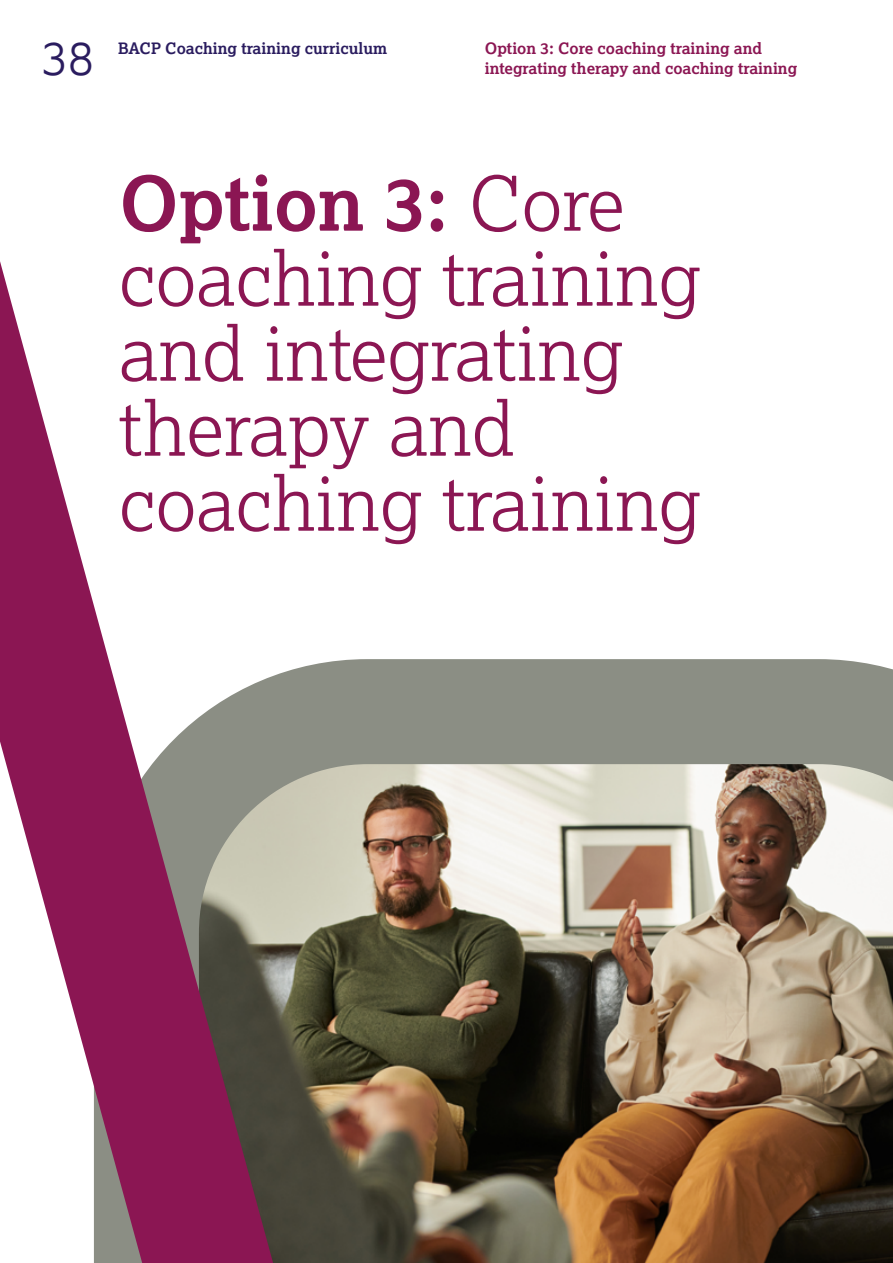
<style>
.page{position:relative;width:893px;height:1263px;background:#fff}
.page>*{position:absolute;margin:0;border:0;box-sizing:border-box;transform-origin:0 0}
.t1{font:300 75px/75px "Lexia";color:#8b1653}
.t2{font:300 47.4px "Lexia";color:#2a1c5f}
.t3{font:700 15.75px/19.5px "Lexia";color:#8b1653}
.t4{font:700 15.75px "Lexia";color:#2a1c5f}
.s1{font-weight:700}
</style>
<div class="page">
<img style="left:273px;top:659px;width:620px;height:604px">
<svg style="left:0;top:261px;width:273px;height:1002px"></svg>
<h2 class="t2" style="left:43px;top:28px;width:53px">38</h2>
<p class="t3" style="left:485px;top:39px;width:314px">Option 3: Core coaching training and integrating therapy and coaching training</p>
<p class="t4" style="left:118px;top:39px;width:271px">BACP Coaching training curriculum</p>
<h1 class="t1" style="left:119px;top:164px;width:584px"><span class="s1">Option 3:</span> Core coaching training and integrating therapy and coaching training</h1>
</div>
